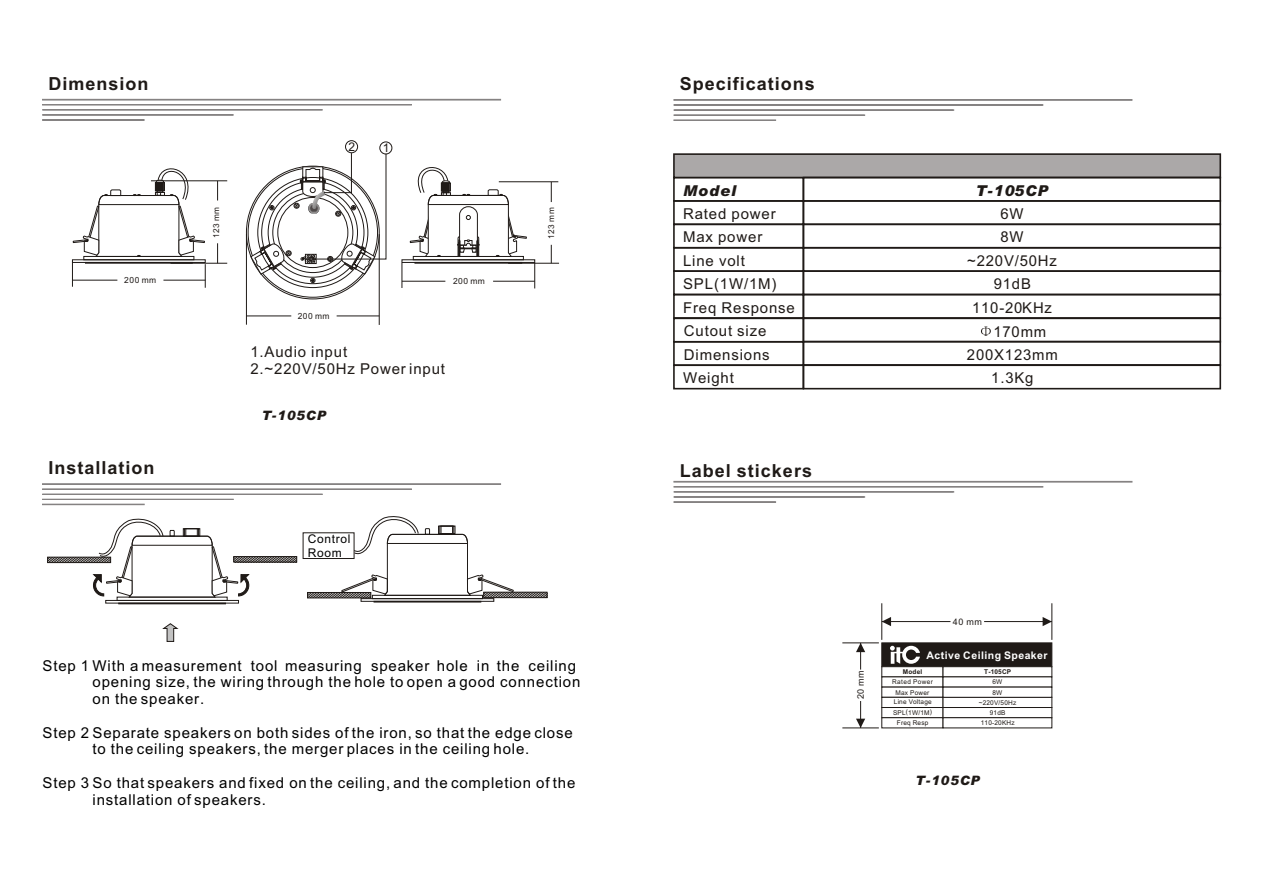
<style>
.page{position:relative;width:1263px;height:894px;background:#fff}
.page>*{position:absolute;margin:0;border:0;box-sizing:border-box;transform-origin:0 0}
.t1{font:700 18px "Arial";letter-spacing:.055em;color:#1f1a17}
.t2{font:15px/16.8px "Arial";letter-spacing:.055em;color:#000}
.t3{font:15px/23.4px "Arial";letter-spacing:.055em;color:#1f1a17}
.t4{font:italic 900 15px "Arial";letter-spacing:.065em;color:#1f1a17}
.t5{font:italic 900 13.05px "Arial";letter-spacing:.065em;color:#1f1a17}
.t6{font:12px/13.4px "Arial";letter-spacing:.055em;color:#000}
.t7{font:12px "Arial";color:#1f1a17}
.t8{font:700 10.5px "Arial";letter-spacing:.045em;color:#fff}
.t9{font:9px "Arial";letter-spacing:.055em;color:#1f1a17}
.t10{font:8.4px "Arial";letter-spacing:.055em;color:#1f1a17}
.t11{font:8.25px "Arial";letter-spacing:.055em;color:#1f1a17}
.t12{font:6.6px/9.9px "Arial";letter-spacing:.03em;color:#1f1a17}
.t13{font:700 6.6px "Arial";letter-spacing:.03em;color:#1f1a17}
</style>
<div class="page">
<div style="left:674px;top:481px;width:458px;height:1px;background:#c2c2c2;border:1px solid #858282"></div>
<svg style="left:673px;top:486px;width:371px;height:12px"></svg>
<div style="left:674px;top:501px;width:102px;height:2px;background:#c2c2c2;border:1px solid #858282"></div>
<div style="left:42px;top:483px;width:459px;height:2px;background:#c2c2c2;border:1px solid #858282"></div>
<svg style="left:42px;top:488px;width:370px;height:12px"></svg>
<div style="left:42px;top:504px;width:103px;height:1px;background:#c2c2c2;border:1px solid #858282"></div>
<div style="left:674px;top:99px;width:458px;height:2px;background:#c2c2c2;border:1px solid #858282"></div>
<svg style="left:673px;top:104px;width:371px;height:12px"></svg>
<div style="left:674px;top:120px;width:102px;height:1px;background:#c2c2c2;border:1px solid #858282"></div>
<div style="left:42px;top:99px;width:459px;height:1px;background:#c2c2c2;border:1px solid #858282"></div>
<svg style="left:42px;top:104px;width:370px;height:12px"></svg>
<div style="left:42px;top:119px;width:103px;height:2px;background:#c2c2c2;border:1px solid #858282"></div>
<div style="left:673px;top:153px;width:548px;height:25px;background:#aba8a8;border:2px solid #1f1a17"></div>
<div style="left:673px;top:200px;width:131px;height:25px;border:2px solid #1f1a17"></div>
<div style="left:673px;top:224px;width:131px;height:25px;border:2px solid #1f1a17"></div>
<div style="left:673px;top:247px;width:131px;height:25px;border:2px solid #1f1a17"></div>
<div style="left:673px;top:270px;width:131px;height:25px;border:2px solid #1f1a17"></div>
<div style="left:673px;top:294px;width:131px;height:25px;border:2px solid #1f1a17"></div>
<div style="left:673px;top:318px;width:131px;height:25px;border:2px solid #1f1a17"></div>
<div style="left:673px;top:341px;width:131px;height:25px;border:2px solid #1f1a17"></div>
<div style="left:307px;top:592px;width:64px;height:6px;border:1px solid #1f1a17"></div>
<div style="left:47px;top:557px;width:64px;height:6px;border:1px solid #1f1a17"></div>
<svg style="left:163px;top:623px;width:15px;height:19px"></svg>
<div style="left:119px;top:603px;width:107px;height:1px;border:1px solid #1f1a17"></div>
<div style="left:117px;top:597px;width:110px;height:4px;border:1px solid #1f1a17"></div>
<div style="left:374px;top:601px;width:107px;height:1px;border:1px solid #1f1a17"></div>
<div style="left:372px;top:595px;width:111px;height:4px;border:1px solid #1f1a17"></div>
<svg style="left:48px;top:518px;width:249px;height:79px"></svg>
<svg style="left:308px;top:516px;width:239px;height:82px"></svg>
<div style="left:303px;top:533px;width:51px;height:26px;border:1px solid #1f1a17"></div>
<div style="left:803px;top:177px;width:418px;height:25px;border:2px solid #1f1a17"></div>
<div style="left:803px;top:200px;width:418px;height:25px;border:2px solid #1f1a17"></div>
<div style="left:803px;top:224px;width:418px;height:25px;border:2px solid #1f1a17"></div>
<div style="left:803px;top:247px;width:418px;height:25px;border:2px solid #1f1a17"></div>
<div style="left:803px;top:270px;width:418px;height:25px;border:2px solid #1f1a17"></div>
<div style="left:803px;top:294px;width:418px;height:25px;border:2px solid #1f1a17"></div>
<div style="left:803px;top:318px;width:418px;height:25px;border:2px solid #1f1a17"></div>
<div style="left:803px;top:341px;width:418px;height:25px;border:2px solid #1f1a17"></div>
<div style="left:673px;top:364px;width:131px;height:25px;border:2px solid #1f1a17"></div>
<div style="left:803px;top:364px;width:418px;height:25px;border:2px solid #1f1a17"></div>
<svg style="left:981px;top:327px;width:10px;height:9px"></svg>
<hr style="left:842px;top:643px;width:37px;height:1px;background:#1f1a17">
<svg style="left:856px;top:701px;width:9px;height:27px"></svg>
<svg style="left:856px;top:643px;width:9px;height:27px"></svg>
<hr style="left:842px;top:728px;width:37px;height:1px;background:#1f1a17">
<hr style="left:984px;top:621px;width:68px;height:1px;background:#1f1a17">
<svg style="left:1043px;top:617px;width:9px;height:9px"></svg>
<hr style="left:882px;top:621px;width:68px;height:1px;background:#1f1a17">
<svg style="left:883px;top:617px;width:8px;height:9px"></svg>
<hr style="left:1052px;top:603px;width:1px;height:37px;background:#1f1a17">
<hr style="left:882px;top:603px;width:1px;height:37px;background:#1f1a17">
<div style="left:881px;top:643px;width:171px;height:24px;background:#1f1a17"></div>
<div style="left:881px;top:666px;width:62px;height:11px;background:#fff;border:1px solid #1f1a17"></div>
<div style="left:881px;top:697px;width:62px;height:11px;background:#fff;border:1px solid #1f1a17"></div>
<div style="left:881px;top:707px;width:62px;height:11px;background:#fff;border:1px solid #1f1a17"></div>
<div style="left:881px;top:717px;width:62px;height:11px;background:#fff;border:1px solid #1f1a17"></div>
<div style="left:943px;top:666px;width:109px;height:11px;background:#fff;border:1px solid #1f1a17"></div>
<div style="left:943px;top:687px;width:109px;height:11px;background:#fff;border:1px solid #1f1a17"></div>
<div style="left:943px;top:707px;width:109px;height:11px;background:#fff;border:1px solid #1f1a17"></div>
<div style="left:943px;top:717px;width:109px;height:11px;background:#fff;border:1px solid #1f1a17"></div>
<svg style="left:890px;top:646px;width:30px;height:18px"></svg>
<svg style="left:217px;top:243px;width:1px;height:20px"></svg>
<svg style="left:217px;top:182px;width:1px;height:19px"></svg>
<hr style="left:171px;top:263px;width:56px;height:1px;background:#1f1a17">
<hr style="left:151px;top:181px;width:76px;height:1px;background:#1f1a17">
<div style="left:415px;top:262px;width:107px;height:1px;border:1px solid #1f1a17"></div>
<div style="left:413px;top:256px;width:111px;height:4px;border:1px solid #1f1a17"></div>
<hr style="left:493px;top:281px;width:42px;height:1px;background:#1f1a17">
<hr style="left:402px;top:281px;width:43px;height:1px;background:#1f1a17">
<svg style="left:534px;top:264px;width:1px;height:24px"></svg>
<svg style="left:402px;top:263px;width:1px;height:25px"></svg>
<svg style="left:551px;top:245px;width:1px;height:18px"></svg>
<svg style="left:551px;top:183px;width:1px;height:19px"></svg>
<hr style="left:508px;top:263px;width:51px;height:1px;background:#1f1a17">
<hr style="left:499px;top:182px;width:59px;height:1px;background:#1f1a17">
<hr style="left:337px;top:316px;width:42px;height:1px;background:#1f1a17">
<hr style="left:246px;top:316px;width:45px;height:1px;background:#1f1a17">
<hr style="left:379px;top:234px;width:1px;height:91px;background:#1f1a17">
<hr style="left:246px;top:234px;width:1px;height:91px;background:#1f1a17">
<div style="left:345px;top:140px;width:13px;height:13px;border:1px solid #1f1a17;border-radius:50%"></div>
<div style="left:379px;top:142px;width:13px;height:12px;border:1px solid #1f1a17;border-radius:50%"></div>
<svg style="left:250px;top:152px;width:137px;height:131px"></svg>
<svg style="left:409px;top:167px;width:118px;height:90px"></svg>
<svg style="left:72px;top:168px;width:134px;height:120px"></svg>
<p class="t1" style="left:49px;top:77px;width:102px">Dimension</p>
<p class="t1" style="left:680px;top:77px;width:137px">Specifications</p>
<p class="t10" style="left:124px;top:277px;width:33px">200 mm</p>
<p class="t11" style="left:213px;top:238px;width:33px;rotate:-90deg">123 mm</p>
<p class="t7" style="left:349px;top:142px;width:8px">2</p>
<p class="t7" style="left:383px;top:144px;width:8px">1</p>
<p class="t10" style="left:453px;top:278px;width:34px">200 mm</p>
<p class="t10" style="left:298px;top:313px;width:33px">200 mm</p>
<p class="t3" style="left:250px;top:345px;width:196px;line-height:16.8px">1.Audio input<br>2.~220V/50Hz Power input</p>
<p class="t5" style="left:262px;top:411px;width:66px">T-105CP</p>
<p class="t11" style="left:548px;top:239px;width:33px;rotate:-90deg">123 mm</p>
<p class="t4" style="left:683px;top:185px;width:55px">Model</p>
<p class="t3" style="left:683px;top:203px;width:94px">Rated power</p>
<p class="t3" style="left:683px;top:250px;width:113px">Line volt<br>SPL(1W/1M)<br>Freq Response</p>
<p class="t3" style="left:683px;top:226px;width:81px">Max power</p>
<p class="t3" style="left:684px;top:321px;width:87px">Cutout size<br>Dimensions</p>
<p class="t3" style="left:683px;top:367px;width:52px">Weight</p>
<p class="t1" style="left:49px;top:461px;width:108px">Installation</p>
<p class="t1" style="left:680px;top:464px;width:134px">Label stickers</p>
<p class="t6" style="left:308px;top:534px;width:44px">Control<br>Room</p>
<p class="t2" style="left:93px;top:658px;width:489px;text-indent:-50px">Step 1 With a measurement tool measuring speaker hole in the ceiling opening size, the wiring through the hole to open a good connection on the speaker.</p>
<p class="t2" style="left:43px;top:725px;width:532px;text-align:center">Step 2 Separate speakers on both sides of the iron, so that the edge close to the ceiling speakers, the merger places in the ceiling hole.</p>
<p class="t2" style="left:93px;top:776px;width:484px;text-indent:-50px">Step 3 So that speakers and fixed on the ceiling, and the completion of the installation of speakers.</p>
<p class="t4" style="left:976px;top:185px;width:74px">T-105CP</p>
<p class="t3" style="left:1000px;top:204px;width:25px">6W</p>
<p class="t3" style="left:967px;top:250px;width:91px">~220V/50Hz</p>
<p class="t3" style="left:994px;top:274px;width:39px">91dB</p>
<p class="t3" style="left:972px;top:298px;width:81px">110-20KHz</p>
<p class="t3" style="left:993px;top:321px;width:54px">170mm</p>
<p class="t3" style="left:967px;top:345px;width:92px">200X123mm</p>
<p class="t3" style="left:1000px;top:226px;width:25px">8W</p>
<p class="t3" style="left:991px;top:368px;width:44px">1.3Kg</p>
<p class="t9" style="left:857px;top:699px;width:30px;rotate:-90deg">20 mm</p>
<p class="t9" style="left:953px;top:618px;width:31px">40 mm</p>
<p class="t8" style="left:927px;top:651px;width:123px">Active Ceiling Speaker</p>
<p class="t13" style="left:903px;top:669px;width:21px">Model</p>
<p class="t12" style="left:892px;top:678px;width:42px">Rated Power<br>Max Power<br>Line Voltage</p>
<p class="t12" style="left:897px;top:718px;width:33px">Freq Resp</p>
<p class="t12" style="left:893px;top:708px;width:40px">SPL(1W/1M)</p>
<p class="t13" style="left:984px;top:669px;width:29px">T-105CP</p>
<p class="t12" style="left:993px;top:678px;width:11px">6W<br>8W</p>
<p class="t12" style="left:981px;top:708px;width:35px;text-align:center">91dB<br>110-20KHz</p>
<p class="t12" style="left:979px;top:698px;width:39px">~220V/50Hz</p>
<p class="t5" style="left:916px;top:776px;width:66px">T-105CP</p>
</div>
